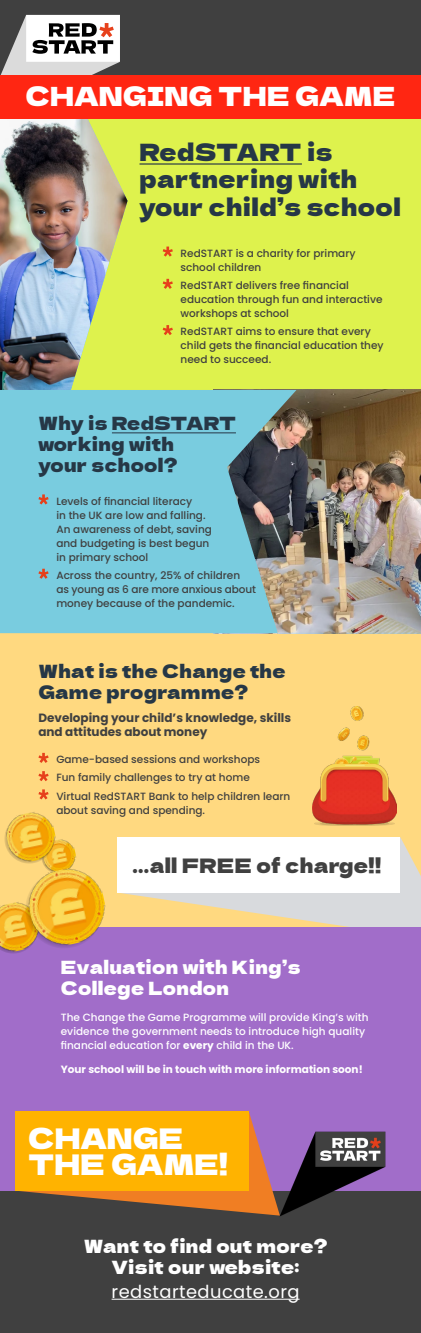
<style>
.page{position:relative;width:421px;height:1333px;background:#fff}
.page>*{position:absolute;margin:0;border:0;box-sizing:border-box;transform-origin:0 0}
.t1{font:28px/26px "Dela Gothic One";letter-spacing:.01em;color:#fff}
.t2{font:26px "Dela Gothic One";letter-spacing:.01em;color:#fff}
.t3{font:23.5px/27.5px "Dela Gothic One";letter-spacing:.02em;color:#263746}
.t4{font:19.65px "Dela Gothic One";letter-spacing:.02em;color:#404040}
.t5{font:18px/21px "Dela Gothic One";letter-spacing:.02em;color:#263746}
.t6{font:18px/21px "Dela Gothic One";letter-spacing:.02em;color:#fff}
.t7{font:17.85px "Poppins";letter-spacing:.025em;color:#fff}
.t8{font:700 12px/14px "Poppins";color:#404040}
.t9{font:500 10.5px/14px "Poppins";color:#404040}
.t10{font:500 10.5px/14px "Poppins";color:#fff}
.t11{font:700 10.5px "Poppins";color:#fff}
.s1{font-weight:700}
</style>
<div class="page">
<div style="left:0;top:101px;width:421px;height:289px;background:#def24d"></div>
<div style="left:0;top:633px;width:421px;height:299px;background:#ffd980"></div>
<div style="left:0;top:0;width:421px;height:76px;background:#404040"></div>
<svg style="left:0;top:15px;width:120px;height:61px"></svg>
<img style="left:0;top:390px;width:421px;height:243px">
<img style="left:0;top:119px;width:128px;height:271px">
<div style="left:0;top:76px;width:421px;height:43px;background:#ff2612"></div>
<svg style="left:117px;top:837px;width:304px;height:89px;fill:#d8dadd"></svg>
<div style="left:117px;top:837px;width:283px;height:55px;background:#fff"></div>
<div style="left:0;top:926px;width:421px;height:299px;background:#a16dc9"></div>
<div style="left:0;top:1191px;width:421px;height:141px;background:#404040"></div>
<hr style="left:112px;top:1298px;width:188px;height:1px;background:#fff">
<img style="left:312px;top:706px;width:85px;height:119px">
<img style="left:0;top:902px;width:23px;height:52px">
<img style="left:60px;top:839px;width:16px;height:23px">
<img style="left:4px;top:812px;width:56px;height:51px">
<img style="left:23px;top:862px;width:89px;height:89px">
<svg style="left:163px;top:246px;width:10px;height:10px"></svg>
<svg style="left:163px;top:279px;width:10px;height:10px"></svg>
<svg style="left:163px;top:325px;width:10px;height:10px"></svg>
<svg style="left:38px;top:494px;width:11px;height:10px"></svg>
<svg style="left:38px;top:568px;width:11px;height:10px"></svg>
<svg style="left:38px;top:752px;width:11px;height:11px"></svg>
<svg style="left:38px;top:771px;width:11px;height:10px"></svg>
<svg style="left:38px;top:789px;width:11px;height:10px"></svg>
<svg style="left:15px;top:1112px;width:254px;height:103px;fill:#e87b25"></svg>
<div style="left:15px;top:1110px;width:234px;height:80px;background:#ffb300"></div>
<img style="left:269px;top:1131px;width:117px;height:85px">
<hr style="left:140px;top:163px;width:162px;height:2px;background:#263746">
<hr style="left:112px;top:432px;width:124px;height:1px;background:#263746">
<h2 class="t2" style="left:26px;top:76px;width:371px">CHANGING THE GAME</h2>
<h3 class="t3" style="left:140px;top:137px;width:263px">RedSTART is partnering with your child’s school</h3>
<p class="t9" style="left:181px;top:246px;width:176px">RedSTART is a charity for primary school children</p>
<p class="t9" style="left:181px;top:278px;width:203px">RedSTART delivers free financial education through fun and interactive workshops at school</p>
<p class="t9" style="left:181px;top:324px;width:205px">RedSTART aims to ensure that every child gets the financial education they need to succeed.</p>
<h3 class="t5" style="left:38px;top:412px;width:199px">Why is RedSTART working with<br>your school?</h3>
<p class="t9" style="left:56px;top:494px;width:157px">Levels of financial literacy<br>in the UK are low and falling.<br>An awareness of debt, saving and budgeting is best begun in primary school</p>
<p class="t9" style="left:56px;top:568px;width:201px">Across the country, 25% of children<br>as young as 6 are more anxious about money because of the pandemic.</p>
<h3 class="t5" style="left:38px;top:659px;width:249px">What is the Change the<br>Game programme?</h3>
<p class="t8" style="left:38px;top:710px;width:254px">Developing your child’s knowledge, skills and attitudes about money</p>
<p class="t9" style="left:56px;top:750px;width:235px;line-height:18.2px">Game-based sessions and workshops<br>Fun family challenges to try at home<br>Virtual RedSTART Bank to help children learn</p>
<p class="t9" style="left:56px;top:803px;width:150px">about saving and spending.</p>
<h3 class="t4" style="left:132px;top:850px;width:250px">...all FREE of charge!!</h3>
<h3 class="t6" style="left:61px;top:955px;width:241px">Evaluation with King’s<br>College London</h3>
<p class="t10" style="left:61px;top:1010px;width:309px">The Change the Game Programme will provide King’s with evidence the government needs to introduce high quality financial education for <span class="s1">every</span> child in the UK.</p>
<p class="t11" style="left:61px;top:1063px;width:303px">Your school will be in touch with more information soon!</p>
<h1 class="t1" style="left:28px;top:1123px;width:201px">CHANGE<br>THE GAME!</h1>
<h3 class="t6" style="left:84px;top:1234px;width:245px;text-align:center">Want to find out more?<br>Visit our website:</h3>
<h3 class="t7" style="left:112px;top:1281px;width:189px">redstarteducate.org</h3>
</div>
